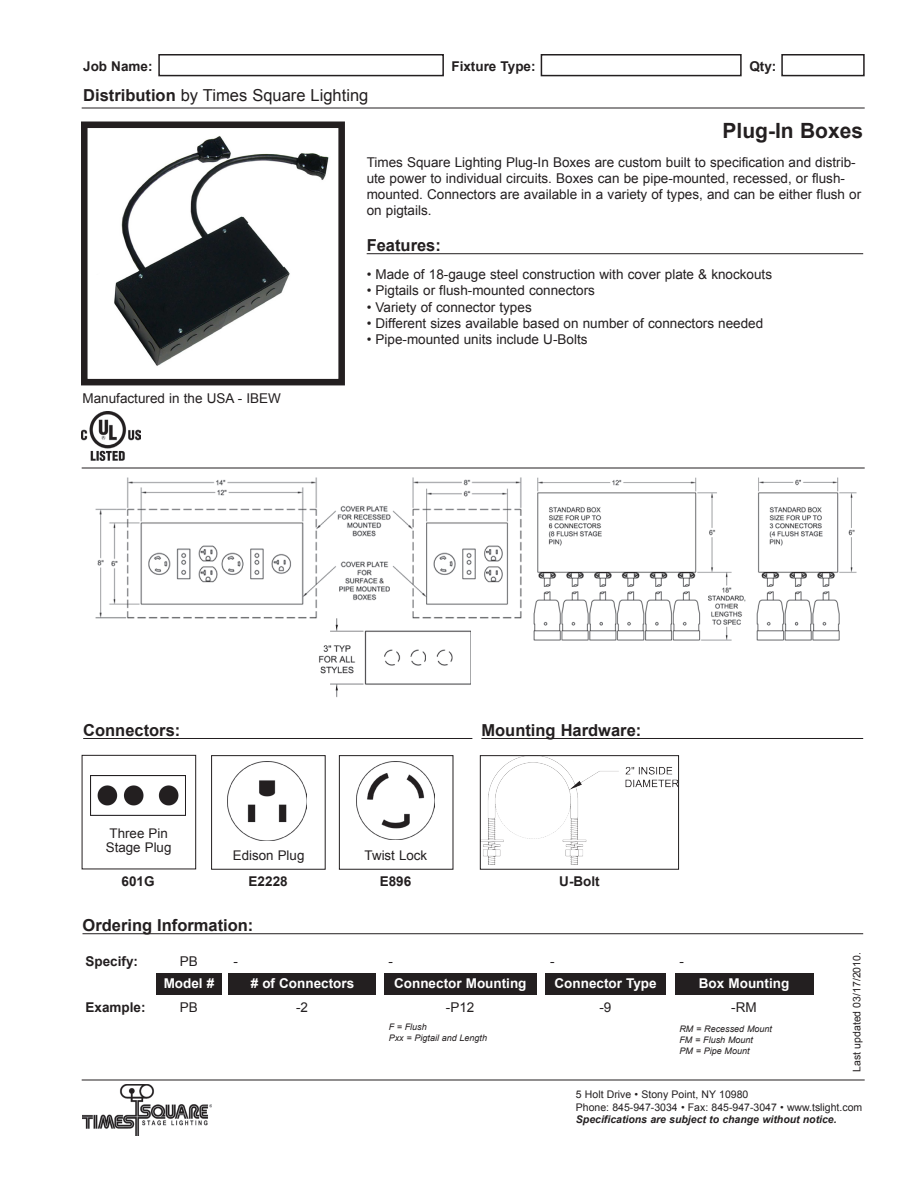
<style>
.page{position:relative;width:918px;height:1188px;background:#fff}
.page>*{position:absolute;margin:0;border:0;box-sizing:border-box;transform-origin:0 0}
.t1{font:700 21px "Arial";color:#231f20}
.headings{font:700 16.5px "Arial";color:#231f20}
.t2{font:16.5px "Arial";color:#231f20}
.body_text{font:13.5px/16.2px "Arial";color:#231f20}
.body_text-2{font:700 13.5px "Arial";color:#fff}
.body_text-3{font:700 13.5px "Arial";color:#231f20}
.mounting_types{font:13.35px "Arial";color:#231f20}
.t3{font:10.5px "Arial";color:#231f20}
.t4{font:italic 700 10.5px "Arial";color:#231f20}
.body_text-4{font:italic 9px "Arial";color:#231f20}
.s1{font-weight:700}
</style>
<div class="page">
<hr style="left:82px;top:108px;width:783px;height:1px;background:#231f20">
<hr style="left:367px;top:253px;width:496px;height:1px;background:#231f20">
<div style="left:158px;top:54px;width:286px;height:22px;border:2px solid #231f20"></div>
<div style="left:541px;top:54px;width:201px;height:22px;border:2px solid #231f20"></div>
<div style="left:781px;top:54px;width:84px;height:22px;border:2px solid #231f20"></div>
<hr style="left:82px;top:1080px;width:783px;height:1px;background:#231f20">
<hr style="left:82px;top:468px;width:783px;height:1px;background:#231f20">
<img style="left:82px;top:1084px;width:130px;height:51px">
<img style="left:81px;top:412px;width:59px;height:48px">
<img style="left:114px;top:136px;width:215px;height:230px">
<div style="left:81px;top:122px;width:264px;height:263px;border:7px solid #231f20"></div>
<hr style="left:83px;top:738px;width:389px;height:1px;background:#231f20">
<img style="left:90px;top:775px;width:96px;height:40px">
<div style="left:82px;top:755px;width:114px;height:114px;border:1px solid #231f20"></div>
<img style="left:228px;top:762px;width:79px;height:78px">
<div style="left:211px;top:755px;width:115px;height:115px;border:1px solid #231f20"></div>
<img style="left:356px;top:761px;width:78px;height:78px">
<div style="left:339px;top:755px;width:114px;height:115px;border:1px solid #231f20"></div>
<hr style="left:481px;top:738px;width:382px;height:1px;background:#231f20">
<hr style="left:82px;top:933px;width:781px;height:1px;background:#231f20">
<div style="left:156px;top:973px;width:66px;height:22px;background:#231f20"></div>
<div style="left:229px;top:973px;width:147px;height:22px;background:#231f20"></div>
<div style="left:546px;top:973px;width:120px;height:22px;background:#231f20"></div>
<div style="left:384px;top:973px;width:153px;height:22px;background:#231f20"></div>
<div style="left:675px;top:973px;width:138px;height:22px;background:#231f20"></div>
<img style="left:95px;top:477px;width:762px;height:221px">
<img style="left:482px;top:757px;width:195px;height:107px">
<div style="left:480px;top:755px;width:199px;height:115px;border:1px solid #231f20"></div>
<p class="body_text-3" style="left:83px;top:58px;width:71px">Job Name:</p>
<p class="body_text-3" style="left:451px;top:58px;width:86px">Fixture Type:</p>
<p class="body_text-3" style="left:749px;top:58px;width:28px">Qty:</p>
<p class="t2" style="left:83px;top:85px;width:287px"><span class="s1">Distribution</span> by Times Square Lighting</p>
<p class="body_text" style="left:82px;top:390px;width:200px">Manufactured in the USA - IBEW</p>
<p class="t1" style="left:723px;top:117px;width:142px">Plug-In Boxes</p>
<p class="body_text" style="left:367px;top:154px;width:496px">Times Square Lighting Plug-In Boxes are custom built to specification and distrib&shy;ute power to individual circuits. Boxes can be pipe-mounted, recessed, or flush&shy;mounted. Connectors are available in a variety of types, and can be either flush or on pigtails.</p>
<p class="headings" style="left:367px;top:235px;width:76px">Features:</p>
<p class="body_text" style="left:367px;top:267px;width:407px">• Made of 18-gauge steel construction with cover plate &amp; knockouts</p>
<p class="body_text" style="left:367px;top:283px;width:230px">• Pigtails or flush-mounted connectors</p>
<p class="body_text" style="left:367px;top:299px;width:167px">• Variety of connector types</p>
<p class="body_text" style="left:367px;top:315px;width:398px">• Different sizes available based on number of connectors needed</p>
<p class="body_text" style="left:367px;top:331px;width:222px">• Pipe-mounted units include U-Bolts</p>
<p class="headings" style="left:83px;top:719px;width:99px">Connectors:</p>
<p class="headings" style="left:481px;top:719px;width:161px">Mounting Hardware:</p>
<p class="mounting_types" style="left:110px;top:824px;width:60px">Three Pin</p>
<p class="mounting_types" style="left:106px;top:838px;width:67px">Stage Plug</p>
<p class="mounting_types" style="left:233px;top:846px;width:73px">Edison Plug</p>
<p class="mounting_types" style="left:365px;top:846px;width:64px">Twist Lock</p>
<p class="body_text-3" style="left:122px;top:872px;width:35px">601G</p>
<p class="body_text-3" style="left:249px;top:872px;width:41px">E2228</p>
<p class="body_text-3" style="left:380px;top:872px;width:33px">E896</p>
<p class="body_text-3" style="left:559px;top:872px;width:42px">U-Bolt</p>
<p class="headings" style="left:82px;top:915px;width:172px">Ordering Information:</p>
<p class="body_text" style="left:180px;top:953px;width:20px">PB</p>
<p class="body_text-2" style="left:164px;top:974px;width:52px">Model #</p>
<p class="body_text" style="left:180px;top:1000px;width:20px">PB</p>
<p class="body_text-3" style="left:86px;top:952px;width:54px">Specify:</p>
<p class="body_text-3" style="left:86px;top:999px;width:62px">Example:</p>
<p class="body_text" style="left:233px;top:953px;width:6px">-</p>
<p class="body_text-2" style="left:251px;top:974px;width:105px"># of Connectors</p>
<p class="body_text" style="left:296px;top:1000px;width:14px">-2</p>
<p class="body_text" style="left:389px;top:953px;width:6px">-</p>
<p class="body_text" style="left:550px;top:953px;width:6px">-</p>
<p class="body_text" style="left:680px;top:953px;width:6px">-</p>
<p class="body_text-2" style="left:394px;top:974px;width:134px">Connector Mounting</p>
<p class="body_text" style="left:446px;top:1000px;width:30px">-P12</p>
<p class="body_text-2" style="left:555px;top:974px;width:104px">Connector Type</p>
<p class="body_text" style="left:599px;top:1000px;width:14px">-9</p>
<p class="body_text-2" style="left:699px;top:974px;width:92px">Box Mounting</p>
<p class="body_text" style="left:731px;top:1000px;width:27px">-RM</p>
<p class="body_text-4" style="left:389px;top:1021px;width:40px">F = Flush</p>
<p class="body_text-4" style="left:389px;top:1032px;width:100px">Pxx = Pigtail and Length</p>
<p class="body_text-4" style="left:680px;top:1023px;width:94px">RM = Recessed Mount</p>
<p class="body_text-4" style="left:680px;top:1034px;width:75px">FM = Flush Mount</p>
<p class="body_text-4" style="left:680px;top:1045px;width:72px">PM = Pipe Mount</p>
<p class="t3" style="left:850px;top:1072px;width:121px;rotate:-90deg">Last updated 03/17/2010.</p>
<p class="t3" style="left:576px;top:1087px;width:174px">5 Holt Drive • Stony Point, NY 10980</p>
<p class="t3" style="left:576px;top:1100px;width:288px">Phone: 845-947-3034 • Fax: 845-947-3047 • www.tslight.com</p>
<p class="t4" style="left:576px;top:1113px;width:262px">Specifications are subject to change without notice.</p>
</div>
